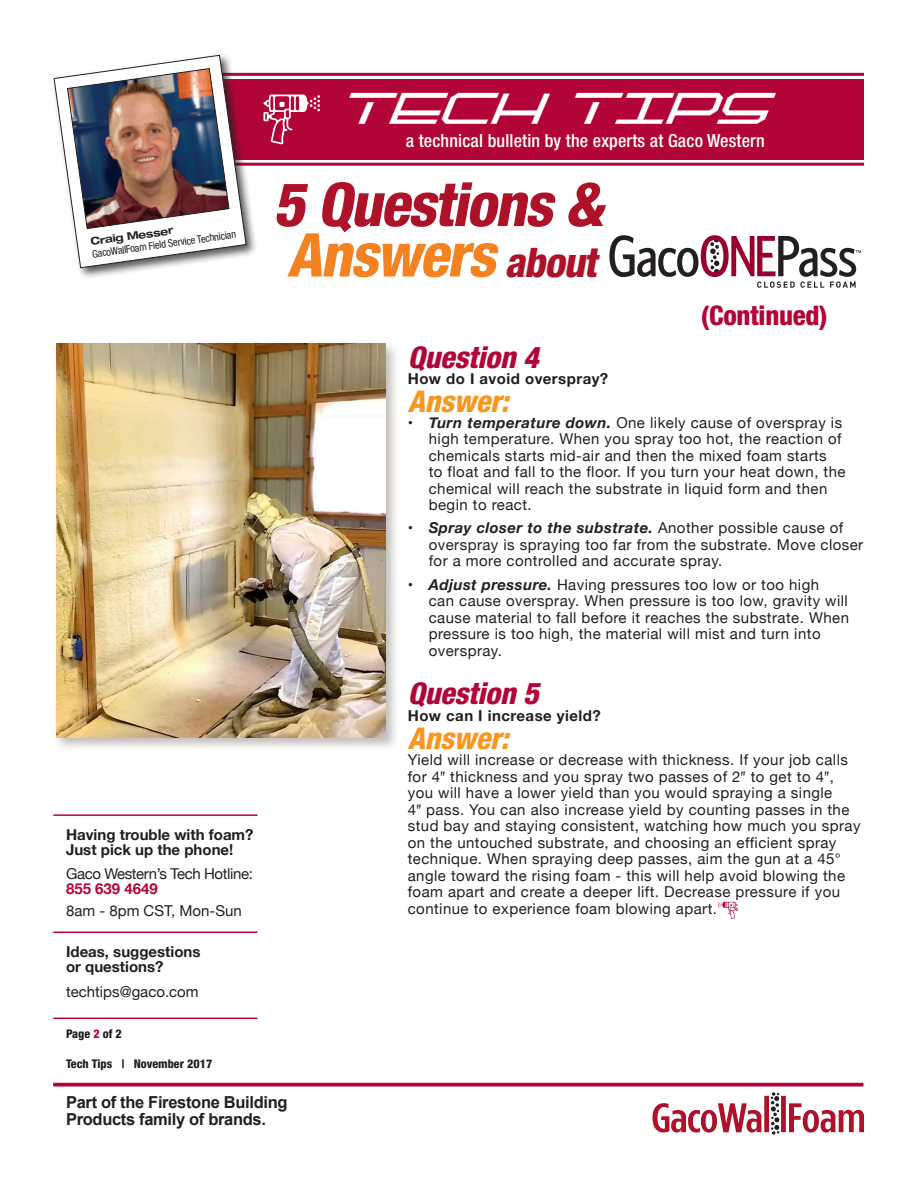
<style>
.page{position:relative;width:918px;height:1188px;background:#fff}
.page>*{position:absolute;margin:0;border:0;box-sizing:border-box;transform-origin:0 0}
.t1{font:italic 800 condensed 60.45px "Helvetica Neue";color:#ae1229}
.t2{font:italic 800 condensed 60.45px "Helvetica Neue";color:#f58221}
.t3{font:italic 45px "Quick Tech";color:#fff}
.t4{font:italic 800 condensed 40.8px "Helvetica Neue";color:#ae1229}
.t5{font:italic 800 condensed 30px "Helvetica Neue";color:#b30437}
.t6{font:italic 800 condensed 30px "Helvetica Neue";color:#f7971f}
.t7{font:800 condensed 27px "Helvetica Neue";letter-spacing:-.01em;color:#b30437}
.t8{font:500 condensed 18px "Helvetica Neue";letter-spacing:.01em;color:#fff}
.t9{font:700 16.5px/16.5px "Arial";letter-spacing:-.02em;color:#231f20}
.t10{font:15px/16.5px "Helvetica Neue";letter-spacing:.03em;color:#231f20}
.t11{font:700 15px/15px "Helvetica Neue";color:#231f20}
.t12{font:700 15px "Helvetica Neue";letter-spacing:.03em;color:#231f20}
.t13{font:15px "Helvetica Neue";color:#231f20}
.t14{font:15px/15px "Helvetica Neue";letter-spacing:-.025em;color:#231f20}
.t15{font:800 condensed 12px "Helvetica Neue";color:#231f20}
.t16{font:condensed 10.5px "Helvetica Neue";color:#231f20}
.t17{font:700 expanded 10.5px "Helvetica Neue";color:#231f20}
.s1{font-weight:700;color:#b30437}
.s2{color:#b30437}
.s3{font-weight:700;font-style:italic}
.s4{font-family:"Gotham Condensed";font-weight:500}
</style>
<div class="page">
<hr style="left:53px;top:1083px;width:810px;height:3px;background:#b30437">
<hr style="left:53px;top:1084px;width:810px;height:3px;background:#b30437">
<hr style="left:53px;top:932px;width:204px;height:1px;background:#b30437">
<hr style="left:53px;top:1018px;width:204px;height:1px;background:#b30437">
<hr style="left:53px;top:814px;width:204px;height:2px;background:#b30437">
<div style="left:137px;top:79px;width:727px;height:81px;background:#b30437"></div>
<hr style="left:137px;top:163px;width:727px;height:3px;background:#b30437">
<hr style="left:137px;top:73px;width:727px;height:3px;background:#b30437">
<svg style="left:263px;top:94px;width:57px;height:50px"></svg>
<svg style="left:718px;top:902px;width:20px;height:17px"></svg>
<div style="left:51px;top:53px;width:207px;height:227px;background:#231f20;opacity:.75"></div>
<img style="left:54px;top:55px;width:192px;height:213px">
<div style="left:52px;top:340px;width:348px;height:412px;background:#ada6a3;opacity:.78"></div>
<img style="left:56px;top:344px;width:330px;height:393px">
<svg style="left:609px;top:235px;width:252px;height:53px"></svg>
<svg style="left:653px;top:1092px;width:211px;height:43px"></svg>
<p class="t17" style="left:90px;top:235px;width:85px;rotate:-8deg">Craig Messer</p>
<p class="t16" style="left:92px;top:248px;width:147px;rotate:-8deg">GacoWallFoam Field Service Technician</p>
<p class="t11" style="left:66px;top:827px;width:189px">Having trouble with foam?<br>Just pick up the phone!</p>
<p class="t14" style="left:66px;top:868px;width:188px">Gaco Western’s Tech Hotline:<br><span class="s1">855 639 4649</span></p>
<p class="t13" style="left:66px;top:900px;width:177px">8am - 8pm CST, Mon-Sun</p>
<p class="t11" style="left:66px;top:944px;width:136px">Ideas, suggestions or questions?</p>
<p class="t13" style="left:66px;top:980px;width:134px">techtips@gaco.com</p>
<p class="t15" style="left:66px;top:1026px;width:57px">Page <span class="s2">2</span> of 2</p>
<p class="t3" style="left:337px;top:81px;width:431px">TECH TIPS</p>
<p class="t8" style="left:406px;top:130px;width:361px">a technical bulletin by the experts at Gaco Western</p>
<p class="t1" style="left:273px;top:167px;width:345px">5 Questions&amp;</p>
<p class="t2" style="left:287px;top:218px;width:223px">Answers</p>
<p class="t4" style="left:505px;top:237px;width:102px">about</p>
<p class="t7" style="left:701px;top:299px;width:128px">(Continued)</p>
<p class="t5" style="left:408px;top:338px;width:140px">Question 4</p>
<p class="t12" style="left:408px;top:367px;width:202px">How do I avoid overspray?</p>
<p class="t6" style="left:408px;top:383px;width:110px">Answer:</p>
<p class="t10" style="left:429px;top:415px;width:418px;text-indent:-21px">• <span class="s3">Turn temperature down.</span> One likely cause of overspray is high temperature. When you spray too hot, the reaction of chemicals starts mid-air and then the mixed foam starts<br>to float and fall to the floor. If you turn your heat down, the chemical will reach the substrate in liquid form and then begin to react.</p>
<p class="t10" style="left:429px;top:521px;width:436px;text-indent:-21px">• <span class="s3">Spray closer to the substrate.</span> Another possible cause of overspray is spraying too far from the substrate. Move closer for a more controlled and accurate spray.</p>
<p class="t10" style="left:429px;top:577px;width:422px;text-indent:-21px">• <span class="s3">Adjust pressure.</span> Having pressures too low or too high<br>can cause overspray. When pressure is too low, gravity will cause material to fall before it reaches the substrate. When pressure is too high, the material will mist and turn into overspray.</p>
<p class="t5" style="left:408px;top:675px;width:140px">Question 5</p>
<p class="t12" style="left:408px;top:704px;width:194px">How can I increase yield?</p>
<p class="t6" style="left:408px;top:719px;width:110px">Answer:</p>
<p class="t10" style="left:408px;top:752px;width:454px">Yield will increase or decrease with thickness. If your job calls for 4<span class="s4">"</span> thickness and you spray two passes of 2<span class="s4">"</span> to get to 4<span class="s4">"</span>, you will have a lower yield than you would spraying a single<br>4<span class="s4">"</span> pass. You can also increase yield by counting passes in the stud bay and staying consistent, watching how much you spray on the untouched substrate, and choosing an efficient spray technique. When spraying deep passes, aim the gun at a 45° angle toward the rising foam - this will help avoid blowing the foam apart and create a deeper lift. Decrease pressure if you continue to experience foam blowing apart.</p>
<p class="t15" style="left:66px;top:1056px;width:148px">Tech Tips | November 2017</p>
<p class="t9" style="left:66px;top:1095px;width:223px">Part of the Firestone Building<br>Products family of brands.</p>
</div>
